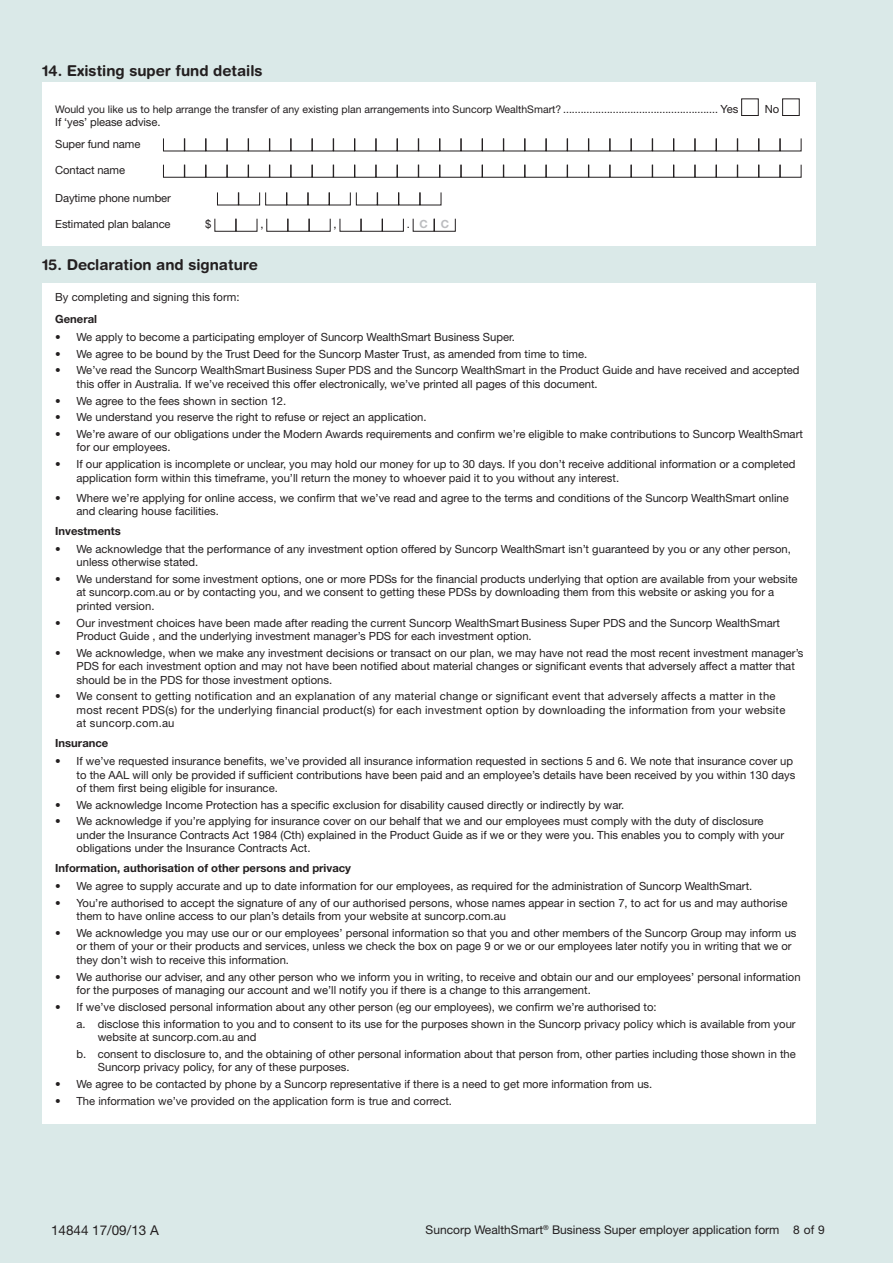
<style>
.page{position:relative;width:893px;height:1263px;background:#dae9e8}
.page>*{position:absolute;margin:0;border:0;box-sizing:border-box;transform-origin:0 0}
.t1{font:700 15px "Helvetica Rounded";color:#231f20}
.t2{font:13.5px "Helvetica Neue";color:#231f20}
.t3{font:12px "Helvetica Neue";color:#231f20}
.t4{font:11.25px/13.5px "Helvetica Neue";color:#231f20}
.t5{font:11.25px/13.5px "Helvetica Neue";letter-spacing:.02em;color:#231f20}
.t6{font:700 11.25px "Helvetica Neue";color:#231f20}
.t7{font:700 11.25px "Helvetica Neue";color:#bcbdc0}
.t8{font:10.5px "Helvetica Neue";color:#231f20}
.s1{font-size:11.25px}
.s2{font-weight:400;color:#231f20}
</style>
<div class="page">
<div style="left:43px;top:83px;width:773px;height:163px;background:#fff"></div>
<div style="left:741px;top:99px;width:17px;height:17px;border:1px solid #231f20"></div>
<div style="left:782px;top:99px;width:17px;height:17px;border:1px solid #231f20"></div>
<svg style="left:163px;top:138px;width:638px;height:13px"></svg>
<svg style="left:163px;top:164px;width:638px;height:14px"></svg>
<svg style="left:217px;top:192px;width:224px;height:13px"></svg>
<svg style="left:214px;top:218px;width:43px;height:14px"></svg>
<svg style="left:266px;top:218px;width:65px;height:14px"></svg>
<svg style="left:340px;top:218px;width:64px;height:14px"></svg>
<svg style="left:413px;top:218px;width:43px;height:14px"></svg>
<div style="left:43px;top:284px;width:773px;height:840px;background:#fff"></div>
<h1 class="t1" style="left:43px;top:61px;width:222px">14. Existing super fund details</h1>
<p class="t8" style="left:55px;top:103px;width:684px">Would you like us to help arrange the transfer of any existing plan arrangements into Suncorp WealthSmart? ..................................................... <span class="s1">Yes</span></p>
<p class="t4" style="left:765px;top:102px;width:16px">No</p>
<p class="t4" style="left:55px;top:111px;width:107px;line-height:22px">If ‘yes’ please advise.<br>Super fund name</p>
<p class="t4" style="left:55px;top:164px;width:71px">Contact name</p>
<p class="t4" style="left:55px;top:191px;width:117px">Daytime phone number</p>
<p class="t4" style="left:55px;top:218px;width:117px">Estimated plan balance</p>
<p class="t4" style="left:205px;top:218px;width:8px">$</p>
<p class="t4" style="left:260px;top:218px;width:5px">,</p>
<p class="t4" style="left:333px;top:218px;width:5px">,</p>
<p class="t7" style="left:407px;top:217px;width:44px"><span class="s2">.</span>C C</p>
<h1 class="t1" style="left:43px;top:255px;width:217px">15. Declaration and signature</h1>
<p class="t4" style="left:55px;top:290px;width:186px">By completing and signing this form:</p>
<p class="t6" style="left:55px;top:312px;width:43px">General</p>
<p class="t4" style="left:55px;top:330px;width:461px">• We apply to become a participating employer of Suncorp WealthSmart Business Super.</p>
<p class="t4" style="left:55px;top:347px;width:534px">• We agree to be bound by the Trust Deed for the Suncorp Master Trust, as amended from time to time.</p>
<p class="t4" style="left:77px;top:363px;width:725px;text-indent:-21px">• We’ve read the Suncorp WealthSmart Business Super PDS and the Suncorp WealthSmart in the Product Guide and have received and accepted this offer in Australia. If we’ve received this offer electronically, we’ve printed all pages of this document.</p>
<p class="t4" style="left:55px;top:394px;width:233px">• We agree to the fees shown in section 12.</p>
<p class="t4" style="left:55px;top:410px;width:373px">• We understand you reserve the right to refuse or reject an application.</p>
<p class="t4" style="left:77px;top:427px;width:728px;text-indent:-21px">• We’re aware of our obligations under the Modern Awards requirements and confirm we’re eligible to make contributions to Suncorp WealthSmart for our employees.</p>
<p class="t4" style="left:77px;top:457px;width:720px;text-indent:-21px">• If our application is incomplete or unclear, you may hold our money for up to 30 days. If you don’t receive additional information or a completed application form within this timeframe, you’ll return the money to whoever paid it to you without any interest.</p>
<p class="t4" style="left:77px;top:491px;width:714px;text-indent:-21px">• Where we’re applying for online access, we confirm that we’ve read and agree to the terms and conditions of the Suncorp WealthSmart online and clearing house facilities.</p>
<p class="t6" style="left:55px;top:524px;width:67px">Investments</p>
<p class="t4" style="left:77px;top:542px;width:716px;text-indent:-21px">• We acknowledge that the performance of any investment option offered by Suncorp WealthSmart isn’t guaranteed by you or any other person, unless otherwise stated.</p>
<p class="t4" style="left:77px;top:572px;width:722px;text-indent:-21px">• We understand for some investment options, one or more PDSs for the financial products underlying that option are available from your website at suncorp.com.au or by contacting you, and we consent to getting these PDSs by downloading them from this website or asking you for a printed version.</p>
<p class="t4" style="left:77px;top:616px;width:705px;text-indent:-21px">• Our investment choices have been made after reading the current Suncorp WealthSmart Business Super PDS and the Suncorp WealthSmart<br>Product Guide , and the underlying investment manager’s PDS for each investment option.</p>
<p class="t4" style="left:77px;top:646px;width:728px;text-indent:-21px">• We acknowledge, when we make any investment decisions or transact on our plan, we may have not read the most recent investment manager’s<br>PDS for each investment option and may not have been notified about material changes or significant events that adversely affect a matter that should be in the PDS for those investment options.</p>
<p class="t5" style="left:77px;top:689px;width:710px;text-indent:-21px">• We consent to getting notification and an explanation of any material change or significant event that adversely affects a matter in the most recent PDS(s) for the underlying financial product(s) for each investment option by downloading the information from your website at suncorp.com.au</p>
<p class="t6" style="left:55px;top:736px;width:55px">Insurance</p>
<p class="t4" style="left:77px;top:754px;width:720px;text-indent:-21px">• If we’ve requested insurance benefits, we’ve provided all insurance information requested in sections 5 and 6. We note that insurance cover up to the AAL will only be provided if sufficient contributions have been paid and an employee’s details have been received by you within 130 days of them first being eligible for insurance.</p>
<p class="t4" style="left:55px;top:798px;width:571px">• We acknowledge Income Protection has a specific exclusion for disability caused directly or indirectly by war.</p>
<p class="t4" style="left:77px;top:814px;width:709px;text-indent:-21px">• We acknowledge if you’re applying for insurance cover on our behalf that we and our employees must comply with the duty of disclosure under the Insurance Contracts Act 1984 (Cth) explained in the Product Guide as if we or they were you. This enables you to comply with your obligations under the Insurance Contracts Act.</p>
<p class="t6" style="left:55px;top:861px;width:297px">Information, authorisation of other persons and privacy</p>
<p class="t4" style="left:55px;top:879px;width:699px">• We agree to supply accurate and up to date information for our employees, as required for the administration of Suncorp WealthSmart.</p>
<p class="t4" style="left:77px;top:896px;width:712px;text-indent:-21px">• You’re authorised to accept the signature of any of our authorised persons, whose names appear in section 7, to act for us and may authorise them to have online access to our plan’s details from your website at suncorp.com.au</p>
<p class="t4" style="left:77px;top:926px;width:721px;text-indent:-21px">• We acknowledge you may use our or our employees’ personal information so that you and other members of the Suncorp Group may inform us or them of your or their products and services, unless we check the box on page 9 or we or our employees later notify you in writing that we or they don’t wish to receive this information.</p>
<p class="t4" style="left:77px;top:970px;width:726px;text-indent:-21px">• We authorise our adviser, and any other person who we inform you in writing, to receive and obtain our and our employees’ personal information for the purposes of managing our account and we’ll notify you if there is a change to this arrangement.</p>
<p class="t4" style="left:77px;top:998px;width:721px;line-height:16.6px;text-indent:-21px">• If we’ve disclosed personal information about any other person (eg our employees), we confirm we’re authorised to:<br>a. disclose this information to you and to consent to its use for the purposes shown in the Suncorp privacy policy which is available from your</p>
<p class="t4" style="left:77px;top:1028px;width:721px;line-height:16.6px;text-indent:21px">website at suncorp.com.au and<br>b. consent to disclosure to, and the obtaining of other personal information about that person from, other parties including those shown in the</p>
<p class="t4" style="left:98px;top:1060px;width:253px">Suncorp privacy policy, for any of these purposes.</p>
<p class="t4" style="left:55px;top:1077px;width:599px">• We agree to be contacted by phone by a Suncorp representative if there is a need to get more information from us.</p>
<p class="t4" style="left:55px;top:1094px;width:398px">• The information we’ve provided on the application form is true and correct.</p>
<p class="t2" style="left:51px;top:1222px;width:109px">14844 17/09/13 A</p>
<p class="t3" style="left:426px;top:1223px;width:401px">Suncorp WealthSmart<sup>®</sup> Business Super employer application form 8 of 9</p>
</div>
